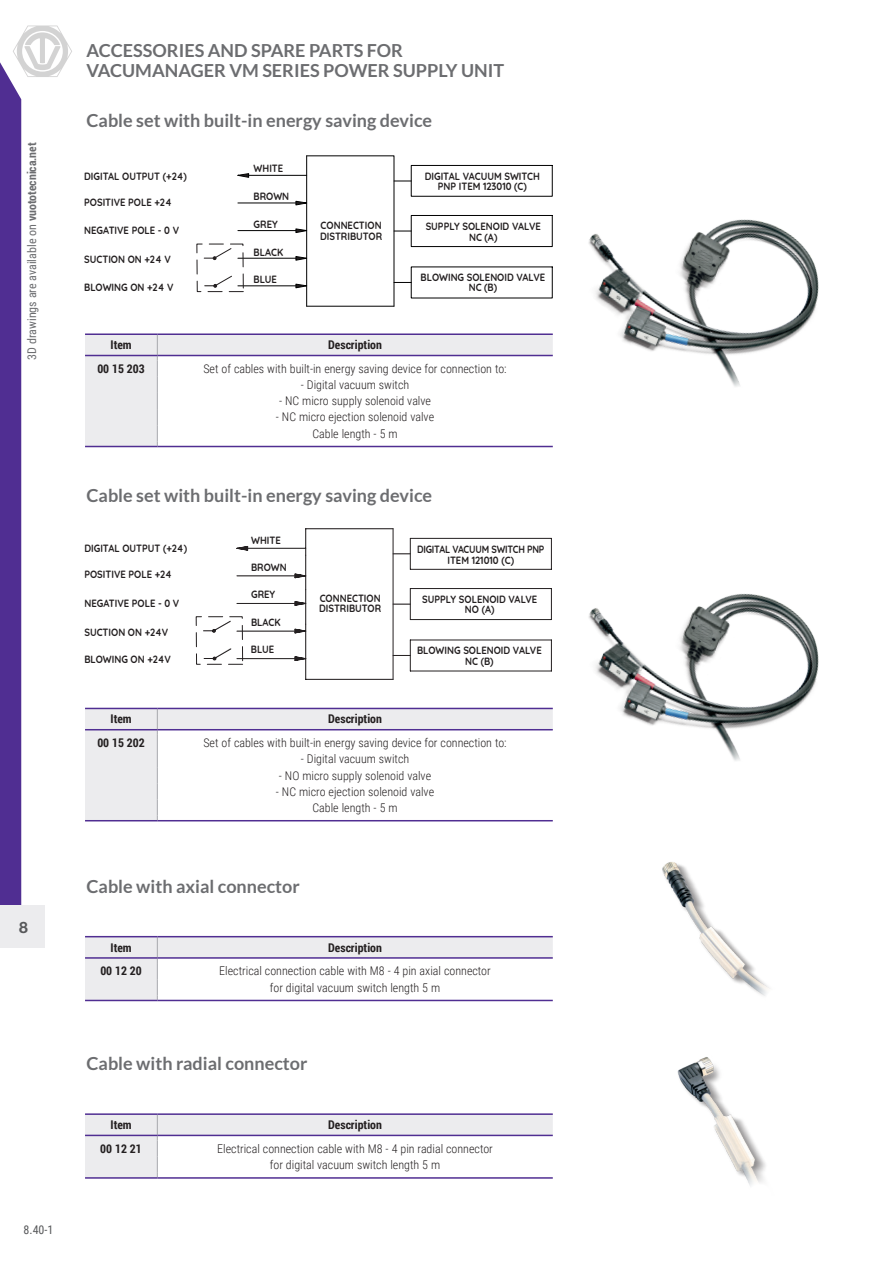
<style>
.page{position:relative;width:893px;height:1263px;background:#fff}
.page>*{position:absolute;margin:0;border:0;box-sizing:border-box;transform-origin:0 0}
.Titolo_prodotto{font:700 18px "Lato";color:#6c6d70}
.t1{font:700 15.75px "Helvetica Neue LT Std";color:#57585a}
.Titolo_tabella_Light{font:300 12px "Roboto Condensed";color:#231f20}
.Titolo_tabella{font:700 12px "Roboto Condensed";color:#231f20}
.t2{font:12px "Roboto Condensed";color:#6c6d70}
.t3{font:12px "Roboto Condensed";color:#57585a}
.t4{font:700 10.5px/10.5px "Quicksand";color:#231f20;scale:.9 1}
.t5{font:700 10.5px/10.5px "Quicksand";letter-spacing:-.02em;color:#231f20;text-align:center;scale:.87 1}
.s1{font-weight:700}
</style>
<div class="page">
<div style="left:0;top:905px;width:45px;height:42px;background:#ececee"></div>
<svg style="left:0;top:25px;width:72px;height:880px"></svg>
<img style="left:588px;top:219px;width:231px;height:138px">
<img style="left:519px;top:537px;width:300px;height:194px">
<img style="left:662px;top:862px;width:93px;height:123px">
<img style="left:677px;top:1057px;width:89px;height:116px">
<svg style="left:717px;top:357px;width:23px;height:30px"></svg>
<svg style="left:717px;top:731px;width:23px;height:30px"></svg>
<div style="left:743px;top:966px;width:72px;height:72px;background:#fff;border-radius:50%"></div>
<div style="left:729px;top:1165px;width:61px;height:61px;background:#fff;border-radius:50%"></div>
<hr style="left:307px;top:306px;width:87px;height:1px;background:#000">
<hr style="left:247px;top:175px;width:60px;height:1px;background:#000">
<svg style="left:238px;top:173px;width:11px;height:5px"></svg>
<hr style="left:238px;top:203px;width:59px;height:1px;background:#000">
<hr style="left:238px;top:230px;width:59px;height:1px;background:#000">
<hr style="left:238px;top:258px;width:59px;height:1px;background:#000">
<hr style="left:238px;top:286px;width:59px;height:1px;background:#000">
<svg style="left:296px;top:156px;width:257px;height:150px"></svg>
<svg style="left:205px;top:275px;width:27px;height:13px"></svg>
<svg style="left:204px;top:248px;width:28px;height:12px"></svg>
<svg style="left:203px;top:528px;width:208px;height:152px"></svg>
<hr style="left:410px;top:569px;width:141px;height:1px;background:#231f20">
<hr style="left:410px;top:538px;width:141px;height:1px;background:#231f20">
<hr style="left:410px;top:538px;width:1px;height:31px;background:#231f20">
<hr style="left:393px;top:529px;width:1px;height:150px;background:#231f20">
<hr style="left:551px;top:538px;width:1px;height:31px;background:#231f20">
<hr style="left:410px;top:619px;width:141px;height:1px;background:#231f20">
<hr style="left:410px;top:588px;width:141px;height:1px;background:#231f20">
<hr style="left:410px;top:588px;width:1px;height:31px;background:#231f20">
<hr style="left:551px;top:588px;width:1px;height:31px;background:#231f20">
<hr style="left:410px;top:671px;width:141px;height:1px;background:#231f20">
<hr style="left:410px;top:640px;width:141px;height:1px;background:#231f20">
<hr style="left:410px;top:640px;width:1px;height:31px;background:#231f20">
<hr style="left:551px;top:640px;width:1px;height:31px;background:#231f20">
<div style="left:196px;top:616px;width:47px;height:48px;border:1px dashed #231f20"></div>
<svg style="left:85px;top:335px;width:468px;height:111px"></svg>
<svg style="left:157px;top:335px;width:1px;height:111px"></svg>
<hr style="left:157px;top:355px;width:396px;height:1px;background:#502e92">
<hr style="left:85px;top:446px;width:72px;height:1px;background:#502e92">
<hr style="left:157px;top:446px;width:396px;height:1px;background:#502e92">
<hr style="left:85px;top:333px;width:72px;height:2px;background:#502e92">
<hr style="left:157px;top:333px;width:396px;height:2px;background:#502e92">
<hr style="left:85px;top:355px;width:72px;height:1px;background:#502e92">
<svg style="left:85px;top:709px;width:468px;height:111px"></svg>
<svg style="left:157px;top:709px;width:1px;height:111px"></svg>
<hr style="left:157px;top:729px;width:396px;height:1px;background:#502e92">
<hr style="left:85px;top:820px;width:72px;height:1px;background:#502e92">
<hr style="left:157px;top:820px;width:396px;height:1px;background:#502e92">
<hr style="left:85px;top:708px;width:72px;height:1px;background:#502e92">
<hr style="left:157px;top:708px;width:396px;height:1px;background:#502e92">
<hr style="left:85px;top:729px;width:72px;height:1px;background:#502e92">
<svg style="left:85px;top:937px;width:468px;height:63px"></svg>
<hr style="left:157px;top:957px;width:396px;height:2px;background:#502e92">
<hr style="left:85px;top:1000px;width:72px;height:1px;background:#502e92">
<hr style="left:157px;top:1000px;width:396px;height:1px;background:#502e92">
<hr style="left:85px;top:936px;width:72px;height:1px;background:#502e92">
<hr style="left:157px;top:936px;width:396px;height:1px;background:#502e92">
<hr style="left:85px;top:957px;width:72px;height:2px;background:#502e92">
<svg style="left:85px;top:1115px;width:468px;height:62px"></svg>
<hr style="left:157px;top:1135px;width:396px;height:1px;background:#502e92">
<hr style="left:85px;top:1177px;width:72px;height:2px;background:#502e92">
<hr style="left:157px;top:1177px;width:396px;height:2px;background:#502e92">
<hr style="left:85px;top:1113px;width:72px;height:2px;background:#502e92">
<hr style="left:157px;top:1113px;width:396px;height:2px;background:#502e92">
<hr style="left:85px;top:1135px;width:72px;height:1px;background:#502e92">
<p class="t2" style="left:23px;top:360px;width:219px;rotate:-90deg">3D drawings are available on <span class="s1">vuototecnica.net</span></p>
<h2 class="t1" style="left:19px;top:918px;width:10px">8</h2>
<p class="t3" style="left:24px;top:1221px;width:31px">8.40-1</p>
<p class="Titolo_prodotto" style="left:87px;top:40px;width:318px">ACCESSORIES AND SPARE PARTS FOR</p>
<p class="Titolo_prodotto" style="left:87px;top:60px;width:419px">VACUMANAGER VM SERIES POWER SUPPLY UNIT</p>
<p class="Titolo_prodotto" style="left:87px;top:111px;width:347px">Cable set with built-in energy saving device</p>
<p class="t4" style="left:84px;top:170px;width:116px">DIGITAL OUTPUT (+24)</p>
<p class="t4" style="left:84px;top:196px;width:99px">POSITIVE POLE +24</p>
<p class="t4" style="left:84px;top:224px;width:107px">NEGATIVE POLE - 0 V</p>
<p class="t4" style="left:84px;top:253px;width:98px">SUCTION ON +24 V</p>
<p class="t4" style="left:84px;top:281px;width:101px">BLOWING ON +24 V</p>
<p class="t4" style="left:254px;top:162px;width:34px">WHITE</p>
<p class="t4" style="left:254px;top:190px;width:41px">BROWN</p>
<p class="t4" style="left:254px;top:218px;width:28px">GREY</p>
<p class="t4" style="left:254px;top:246px;width:34px">BLACK</p>
<p class="t4" style="left:254px;top:273px;width:27px">BLUE</p>
<p class="t4" style="left:320px;top:219px;width:71px">CONNECTION<br>DISTRIBUTOR</p>
<p class="t4" style="left:425px;top:170px;width:130px;text-align:center">DIGITAL VACUUM SWITCH<br>PNP ITEM 123010 (C)</p>
<p class="t4" style="left:426px;top:220px;width:129px">SUPPLY SOLENOID VALVE</p>
<p class="t4" style="left:469px;top:231px;width:33px">NC (A)</p>
<p class="t4" style="left:421px;top:271px;width:140px">BLOWING SOLENOID VALVE</p>
<p class="t4" style="left:469px;top:282px;width:33px">NC (B)</p>
<p class="Titolo_tabella" style="left:111px;top:336px;width:23px">Item</p>
<p class="Titolo_tabella" style="left:328px;top:336px;width:55px">Description</p>
<p class="Titolo_tabella_Light" style="left:203px;top:360px;width:305px">Set of cables with built-in energy saving device for connection to:</p>
<p class="Titolo_tabella_Light" style="left:301px;top:376px;width:110px">- Digital vacuum switch</p>
<p class="Titolo_tabella_Light" style="left:279px;top:393px;width:154px">- NC micro supply solenoid valve</p>
<p class="Titolo_tabella_Light" style="left:276px;top:409px;width:160px">- NC micro ejection solenoid valve</p>
<p class="Titolo_tabella_Light" style="left:312px;top:425px;width:87px">Cable length - 5 m</p>
<p class="Titolo_tabella" style="left:97px;top:360px;width:49px">00 15 203</p>
<p class="Titolo_prodotto" style="left:87px;top:485px;width:347px">Cable set with built-in energy saving device</p>
<p class="t4" style="left:84px;top:542px;width:116px">DIGITAL OUTPUT (+24)</p>
<p class="t4" style="left:84px;top:569px;width:99px">POSITIVE POLE +24</p>
<p class="t4" style="left:84px;top:597px;width:107px">NEGATIVE POLE - 0 V</p>
<p class="t4" style="left:84px;top:626px;width:95px">SUCTION ON +24V</p>
<p class="t4" style="left:84px;top:653px;width:98px">BLOWING ON +24V</p>
<p class="t4" style="left:251px;top:534px;width:34px">WHITE</p>
<p class="t4" style="left:251px;top:561px;width:41px">BROWN</p>
<p class="t4" style="left:251px;top:588px;width:28px">GREY</p>
<p class="t4" style="left:251px;top:616px;width:34px">BLACK</p>
<p class="t4" style="left:251px;top:643px;width:27px">BLUE</p>
<p class="t4" style="left:319px;top:592px;width:71px">CONNECTION<br>DISTRIBUTOR</p>
<p class="t5" style="left:417px;top:543px;width:148px">DIGITAL VACUUM SWITCH PNP<br>ITEM 121010 (C)</p>
<p class="t4" style="left:422px;top:593px;width:129px">SUPPLY SOLENOID VALVE</p>
<p class="t4" style="left:465px;top:603px;width:34px">NO (A)</p>
<p class="t4" style="left:417px;top:644px;width:140px">BLOWING SOLENOID VALVE</p>
<p class="t4" style="left:465px;top:655px;width:33px">NC (B)</p>
<p class="Titolo_tabella" style="left:111px;top:711px;width:23px">Item</p>
<p class="Titolo_tabella" style="left:328px;top:711px;width:55px">Description</p>
<p class="Titolo_tabella_Light" style="left:203px;top:734px;width:305px">Set of cables with built-in energy saving device for connection to:</p>
<p class="Titolo_tabella_Light" style="left:301px;top:751px;width:110px">- Digital vacuum switch</p>
<p class="Titolo_tabella_Light" style="left:279px;top:767px;width:154px">- NO micro supply solenoid valve</p>
<p class="Titolo_tabella_Light" style="left:276px;top:783px;width:160px">- NC micro ejection solenoid valve</p>
<p class="Titolo_tabella_Light" style="left:312px;top:799px;width:87px">Cable length - 5 m</p>
<p class="Titolo_tabella" style="left:97px;top:734px;width:49px">00 15 202</p>
<p class="Titolo_prodotto" style="left:87px;top:876px;width:215px">Cable with axial connector</p>
<p class="Titolo_tabella" style="left:111px;top:939px;width:23px">Item</p>
<p class="Titolo_tabella" style="left:328px;top:939px;width:55px">Description</p>
<p class="Titolo_tabella_Light" style="left:219px;top:963px;width:273px">Electrical connection cable with M8 - 4 pin axial connector</p>
<p class="Titolo_tabella_Light" style="left:270px;top:979px;width:172px">for digital vacuum switch length 5 m</p>
<p class="Titolo_tabella" style="left:100px;top:963px;width:43px">00 12 20</p>
<p class="Titolo_prodotto" style="left:87px;top:1053px;width:222px">Cable with radial connector</p>
<p class="Titolo_tabella" style="left:111px;top:1116px;width:23px">Item</p>
<p class="Titolo_tabella" style="left:328px;top:1116px;width:55px">Description</p>
<p class="Titolo_tabella_Light" style="left:217px;top:1140px;width:277px">Electrical connection cable with M8 - 4 pin radial connector</p>
<p class="Titolo_tabella_Light" style="left:270px;top:1156px;width:172px">for digital vacuum switch length 5 m</p>
<p class="Titolo_tabella" style="left:100px;top:1140px;width:43px">00 12 21</p>
</div>
